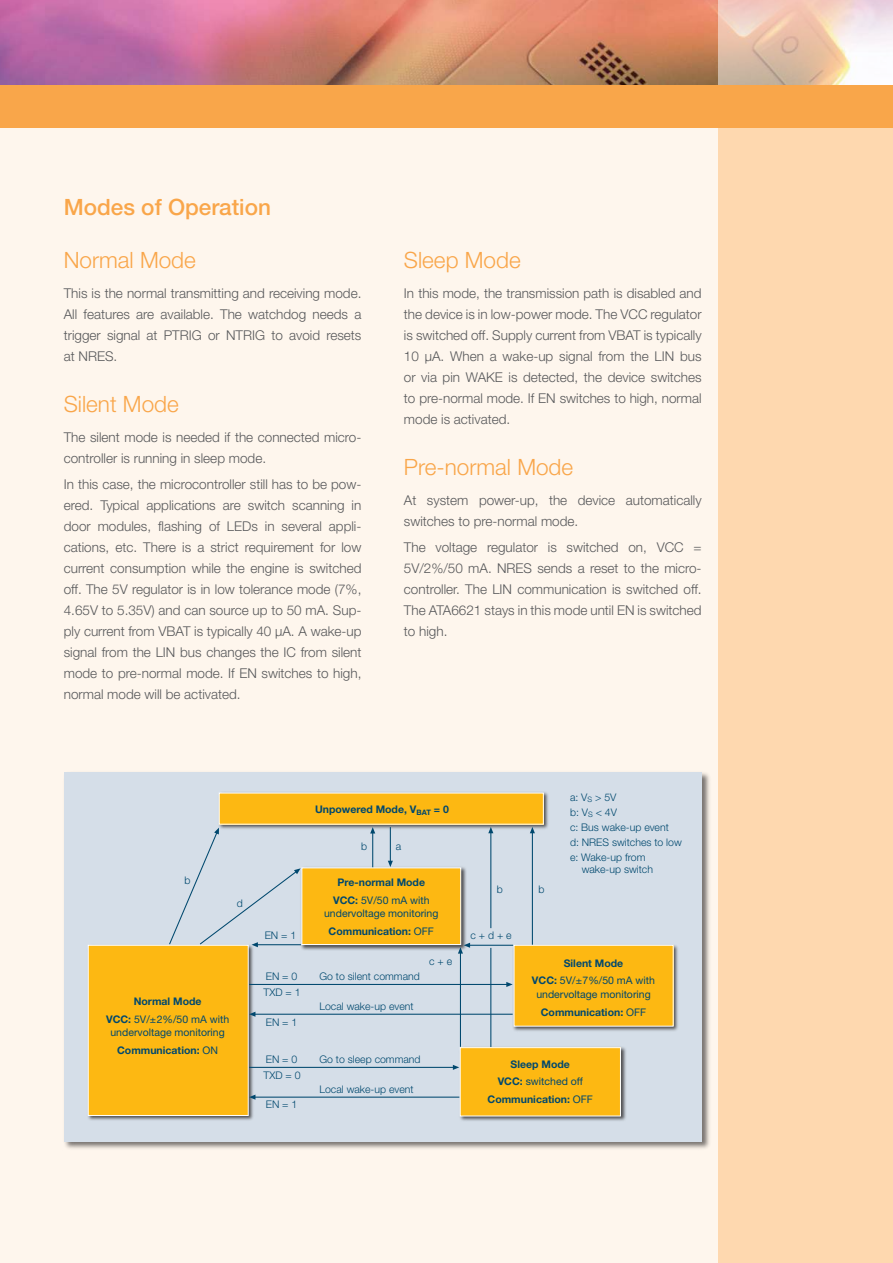
<style>
.page{position:relative;width:893px;height:1263px;background:#fef6ed}
.page>*{position:absolute;margin:0;border:0;box-sizing:border-box;transform-origin:0 0}
.t1{font:300 22.5px "Helvetica Neue";color:#f9a64a}
.t2{font:500 22.5px "Helvetica Neue";color:#f9a64a}
.t3{font:300 13.5px/21px "Helvetica Neue";color:#57585a;text-align:justify}
.t4{font:300 10.5px/15px "Helvetica Neue";color:#00486e}
.t5{font:10.5px/17.7px "Helvetica Neue";color:#00486e;text-align:center}
.t6{font:700 10.5px/17.7px "Helvetica Neue";color:#00486e;text-align:center}
.s1{font-weight:700}
.s2{font-weight:400}
</style>
<div class="page">
<img style="left:0;top:0;width:719px;height:85px">
<svg style="left:719px;top:0;width:174px;height:85px;background:#eacfbf"></svg>
<div style="left:719px;top:128px;width:174px;height:1135px;background:#fed8af"></div>
<div style="left:0;top:85px;width:893px;height:43px;background:#f9a64a"></div>
<div style="left:62px;top:771px;width:649px;height:380px;background:#221f1f;opacity:.6"></div>
<div style="left:64px;top:772px;width:638px;height:369px;background:#d5dee8"></div>
<div style="left:86px;top:943px;width:169px;height:179px;background:#221f1f;opacity:.75"></div>
<div style="left:88px;top:945px;width:160px;height:170px;background:#fdb812"></div>
<div style="left:88px;top:945px;width:161px;height:171px;border:1px solid #fff"></div>
<div style="left:217px;top:791px;width:333px;height:40px;background:#221f1f;opacity:.75"></div>
<div style="left:219px;top:793px;width:324px;height:31px;background:#fdb812"></div>
<div style="left:300px;top:866px;width:167px;height:85px;background:#221f1f;opacity:.75"></div>
<div style="left:302px;top:868px;width:159px;height:76px;background:#fdb812"></div>
<div style="left:301px;top:867px;width:160px;height:78px;border:1px solid #fff"></div>
<div style="left:512px;top:943px;width:168px;height:90px;background:#221f1f;opacity:.75"></div>
<div style="left:514px;top:945px;width:159px;height:81px;background:#fdb812"></div>
<div style="left:514px;top:945px;width:160px;height:81px;border:1px solid #fff"></div>
<div style="left:458px;top:1045px;width:169px;height:78px;background:#221f1f;opacity:.75"></div>
<div style="left:460px;top:1048px;width:160px;height:68px;background:#fdb812"></div>
<div style="left:460px;top:1047px;width:161px;height:69px;border:1px solid #fff"></div>
<hr style="left:532px;top:830px;width:1px;height:115px;background:#00486e">
<svg style="left:530px;top:827px;width:5px;height:6px"></svg>
<svg style="left:506px;top:982px;width:7px;height:5px"></svg>
<hr style="left:249px;top:984px;width:258px;height:1px;background:#00486e">
<hr style="left:372px;top:830px;width:1px;height:37px;background:#00486e">
<svg style="left:370px;top:827px;width:5px;height:6px"></svg>
<hr style="left:390px;top:827px;width:1px;height:37px;background:#00486e">
<svg style="left:388px;top:861px;width:5px;height:6px"></svg>
<svg style="left:168px;top:828px;width:133px;height:119px"></svg>
<hr style="left:469px;top:945px;width:44px;height:1px;background:#00486e">
<hr style="left:490px;top:830px;width:1px;height:98px;background:#00486e">
<svg style="left:488px;top:827px;width:5px;height:6px"></svg>
<hr style="left:490px;top:948px;width:1px;height:99px;background:#00486e">
<hr style="left:460px;top:950px;width:1px;height:97px;background:#00486e">
<svg style="left:458px;top:943px;width:12px;height:10px"></svg>
<svg style="left:249px;top:1012px;width:6px;height:5px"></svg>
<hr style="left:255px;top:1014px;width:258px;height:1px;background:#00486e">
<svg style="left:453px;top:1065px;width:6px;height:5px"></svg>
<hr style="left:249px;top:1067px;width:205px;height:1px;background:#00486e">
<svg style="left:249px;top:1094px;width:6px;height:6px"></svg>
<hr style="left:255px;top:1096px;width:204px;height:2px;background:#00486e">
<h1 class="t2" style="left:64px;top:198px;width:209px">Modes of Operation</h1>
<h1 class="t1" style="left:64px;top:252px;width:134px">Normal Mode</h1>
<p class="t3" style="left:64px;top:284px;width:299px">This is the normal transmitting and receiving mode.<br>All features are available. The watchdog needs a trigger signal at PTRIG or NTRIG to avoid resets at NRES.</p>
<h1 class="t1" style="left:64px;top:396px;width:117px">Silent Mode</h1>
<p class="t3" style="left:64px;top:428px;width:299px">The silent mode is needed if the connected micro&shy;controller is running in sleep mode.</p>
<p class="t3" style="left:64px;top:475px;width:299px">In this case, the microcontroller still has to be pow&shy;ered. Typical applications are switch scanning in door modules, flashing of LEDs in several appli&shy;cations, etc. There is a strict requirement for low current consumption while the engine is switched off. The 5V regulator is in low tolerance mode (7%, 4.65V to 5.35V) and can source up to 50 mA. Sup&shy;ply current from VBAT is typically 40 µA. A wake-up signal from the LIN bus changes the IC from silent mode to pre-normal mode. If EN switches to high, normal mode will be activated.</p>
<h1 class="t1" style="left:404px;top:252px;width:118px">Sleep Mode</h1>
<p class="t3" style="left:404px;top:284px;width:299px">In this mode, the transmission path is disabled and the device is in low-power mode. The VCC regulator is switched off. Supply current from VBAT is typically 10 µA. When a wake-up signal from the LIN bus or via pin WAKE is detected, the device switches to pre-normal mode. If EN switches to high, normal mode is activated.</p>
<h1 class="t1" style="left:404px;top:459px;width:171px">Pre-normal Mode</h1>
<p class="t3" style="left:404px;top:491px;width:299px">At system power-up, the device automatically switches to pre-normal mode.</p>
<p class="t3" style="left:404px;top:538px;width:299px">The voltage regulator is switched on, VCC = 5V/2%/50 mA. NRES sends a reset to the micro&shy;controller. The LIN communication is switched off.<br>The ATA6621 stays in this mode until EN is switched to high.</p>
<p class="t4" style="left:184px;top:873px;width:8px">b</p>
<p class="t4" style="left:237px;top:897px;width:8px">d</p>
<p class="t5" style="left:106px;top:993px;width:125px"><span class="s1">Normal Mode<br>VCC:</span> 5V/±2%/50 mA with</p>
<p class="t5" style="left:110px;top:1024px;width:116px">undervoltage monitoring<br><span class="s1">Communication:</span> ON</p>
<p class="t6" style="left:315px;top:802px;width:135px">Unpowered Mode, V<sub>BAT</sub> = 0</p>
<p class="t4" style="left:361px;top:839px;width:8px">b</p>
<p class="t4" style="left:396px;top:839px;width:7px">a</p>
<p class="t6" style="left:333px;top:874px;width:98px">Pre-normal Mode<br>VCC: <span class="s2">5V/50 mA with</span></p>
<p class="t5" style="left:324px;top:906px;width:116px">undervoltage monitoring<br><span class="s1">Communication:</span> OFF</p>
<p class="t4" style="left:497px;top:882px;width:8px">b</p>
<p class="t4" style="left:538px;top:882px;width:8px">b</p>
<p class="t4" style="left:265px;top:928px;width:33px">EN = 1</p>
<p class="t4" style="left:470px;top:929px;width:43px">c + d + e</p>
<p class="t4" style="left:570px;top:790px;width:113px">a: V<sub>S</sub> &gt; 5V<br>b: V<sub>S</sub> &lt; 4V<br>c: Bus wake-up event<br>d: NRES switches to low e: Wake-up from</p>
<p class="t4" style="left:582px;top:862px;width:73px">wake-up switch</p>
<p class="t4" style="left:264px;top:969px;width:39px;line-height:16px">EN = 0<br>TXD = 1</p>
<p class="t4" style="left:266px;top:1015px;width:33px">EN = 1</p>
<p class="t4" style="left:264px;top:1052px;width:39px;line-height:15.6px">EN = 0<br>TXD = 0</p>
<p class="t4" style="left:266px;top:1098px;width:33px">EN = 1</p>
<p class="t4" style="left:319px;top:970px;width:102px">Go to silent command</p>
<p class="t4" style="left:319px;top:1000px;width:96px">Local wake-up event</p>
<p class="t4" style="left:429px;top:954px;width:25px">c + e</p>
<p class="t4" style="left:319px;top:1053px;width:103px">Go to sleep command</p>
<p class="t4" style="left:319px;top:1083px;width:96px">Local wake-up event</p>
<p class="t5" style="left:532px;top:955px;width:125px"><span class="s1">Silent Mode<br>VCC:</span> 5V/±7%/50 mA with</p>
<p class="t5" style="left:536px;top:986px;width:116px">undervoltage monitoring<br><span class="s1">Communication:</span> OFF</p>
<p class="t6" style="left:488px;top:1056px;width:107px">Sleep Mode<br>VCC: <span class="s2">switched off<br></span>Communication: <span class="s2">OFF</span></p>
</div>
